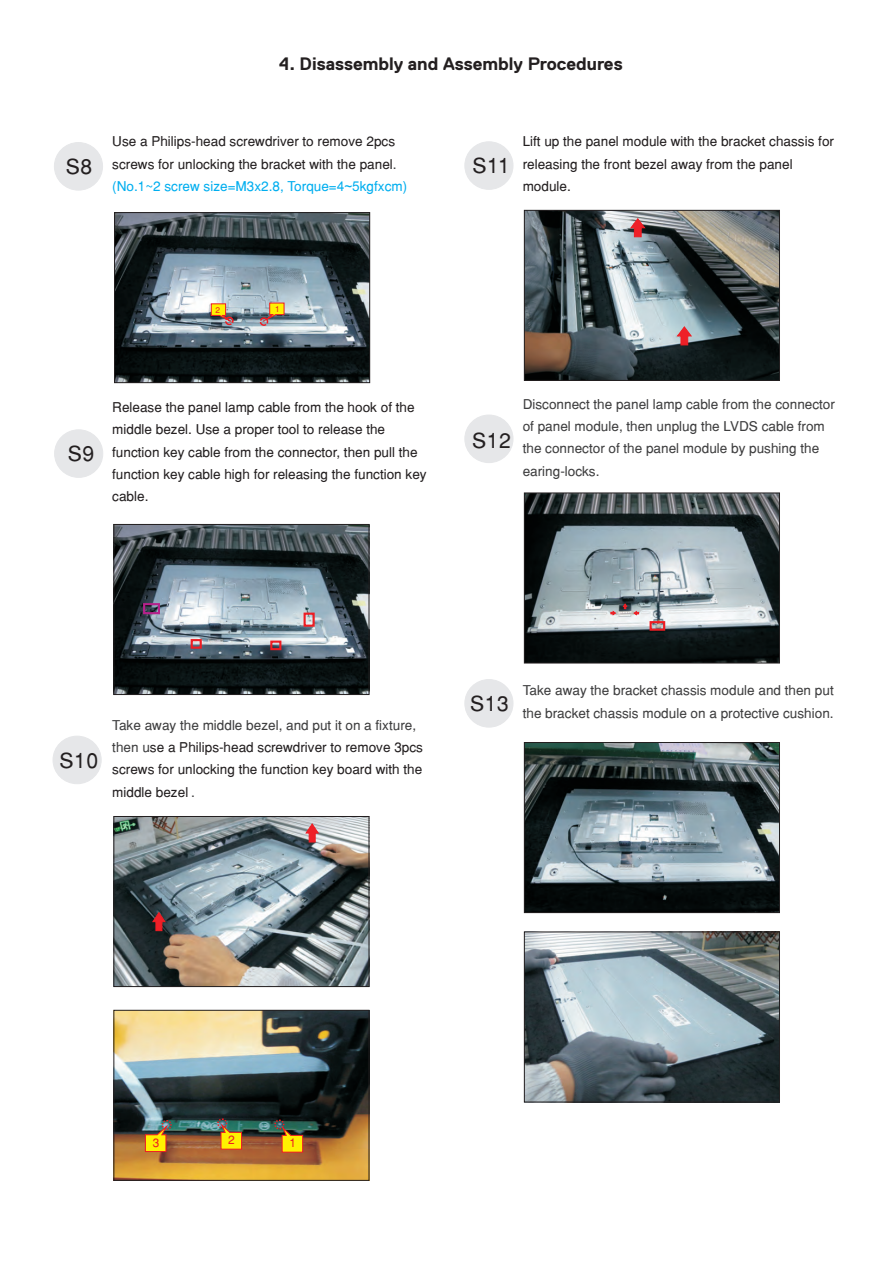
<style>
.page{position:relative;width:893px;height:1263px;background:#fff}
.page>*{position:absolute;margin:0;border:0;box-sizing:border-box;transform-origin:0 0}
.t1{font:21px "Helvetica";letter-spacing:.03em;color:#231f20}
.t2{font:700 18px "Dell Replica";color:#231f20}
.t3{font:13.5px/22.4px "Helvetica";color:#231f20}
.t4{font:13.5px/22.4px "Helvetica";color:#3e3e3f}
.t5{font:12px "Helvetica";color:#ee1d23}
.t6{font:8.25px "Helvetica";color:#ee1d23}
.s1{color:#3e3e3f}
.s2{color:#00aeef}
.s3{font-family:"Arial";color:#00aeef}
</style>
<div class="page">
<div style="left:54px;top:430px;width:49px;height:48px;background:#e6e7e9;border:1px solid #e6e7e9;border-radius:50%"></div>
<div style="left:465px;top:142px;width:48px;height:48px;background:#e6e7e9;border:1px solid #e6e7e9;border-radius:50%"></div>
<div style="left:465px;top:415px;width:48px;height:48px;background:#e6e7e9;border:1px solid #e6e7e9;border-radius:50%"></div>
<div style="left:54px;top:142px;width:49px;height:48px;background:#e6e7e9;border:1px solid #e6e7e9;border-radius:50%"></div>
<div style="left:465px;top:679px;width:48px;height:48px;background:#e6e7e9;border:1px solid #e6e7e9;border-radius:50%"></div>
<div style="left:53px;top:736px;width:48px;height:48px;background:#e6e7e9;border:1px solid #e6e7e9;border-radius:50%"></div>
<img style="left:116px;top:1012px;width:251px;height:166px">
<div style="left:114px;top:1010px;width:255px;height:170px;border:1px solid #231f20"></div>
<div style="left:162px;top:1120px;width:10px;height:10px;border:1px dashed #ee1d23;border-radius:50%"></div>
<div style="left:217px;top:1118px;width:10px;height:10px;border:1px dashed #ee1d23;border-radius:50%"></div>
<div style="left:274px;top:1119px;width:10px;height:11px;border:1px dashed #ee1d23;border-radius:50%"></div>
<svg style="left:145px;top:1123px;width:24px;height:29px"></svg>
<svg style="left:281px;top:1125px;width:22px;height:28px"></svg>
<svg style="left:220px;top:1122px;width:22px;height:28px"></svg>
<img style="left:526px;top:212px;width:252px;height:167px">
<div style="left:524px;top:210px;width:256px;height:171px;border:1px solid #231f20"></div>
<svg style="left:676px;top:326px;width:17px;height:20px"></svg>
<svg style="left:629px;top:218px;width:17px;height:20px"></svg>
<img style="left:116px;top:214px;width:252px;height:167px">
<div style="left:114px;top:212px;width:256px;height:171px;border:1px solid #231f20"></div>
<div style="left:260px;top:317px;width:8px;height:9px;border:1px dashed #ee1d23;border-radius:50%"></div>
<svg style="left:210px;top:303px;width:26px;height:22px"></svg>
<svg style="left:259px;top:302px;width:26px;height:22px"></svg>
<div style="left:225px;top:317px;width:9px;height:8px;border:1px dashed #ee1d23;border-radius:50%"></div>
<img style="left:116px;top:526px;width:251px;height:167px">
<div style="left:114px;top:524px;width:255px;height:171px;border:1px solid #231f20"></div>
<div style="left:304px;top:613px;width:11px;height:14px;border:2px solid #ee1d23"></div>
<div style="left:270px;top:641px;width:11px;height:9px;border:2px solid #ee1d23"></div>
<div style="left:191px;top:639px;width:11px;height:10px;border:2px solid #ee1d23"></div>
<div style="left:143px;top:603px;width:17px;height:11px;border:2px solid #b6218b"></div>
<img style="left:116px;top:818px;width:251px;height:167px">
<div style="left:114px;top:816px;width:255px;height:171px;border:1px solid #231f20"></div>
<svg style="left:152px;top:911px;width:14px;height:20px"></svg>
<svg style="left:305px;top:823px;width:15px;height:20px"></svg>
<img style="left:526px;top:934px;width:252px;height:166px">
<div style="left:524px;top:932px;width:256px;height:170px;border:1px solid #231f20"></div>
<img style="left:526px;top:744px;width:252px;height:167px">
<div style="left:524px;top:742px;width:256px;height:171px;border:1px solid #231f20"></div>
<img style="left:526px;top:495px;width:252px;height:166px">
<div style="left:524px;top:493px;width:256px;height:170px;border:1px solid #231f20"></div>
<div style="left:650px;top:621px;width:15px;height:10px;border:2px solid #ee1d23"></div>
<svg style="left:610px;top:603px;width:29px;height:13px"></svg>
<h2 class="t2" style="left:279px;top:56px;width:345px">4. Disassembly and Assembly Procedures</h2>
<h1 class="t1" style="left:66px;top:158px;width:28px">S8</h1>
<p class="t3" style="left:112px;top:132px;width:296px">Use a Philips-head screwdriver to remove 2pcs screws for unlocking the bracket with the panel<span class="s1">. </span><span class="s2">(No.1~2 screw size=M3x2.8, Torque=4</span><span class="s3">~5</span><span class="s2">kgfxcm)</span></p>
<h1 class="t1" style="left:473px;top:157px;width:39px">S11</h1>
<p class="t3" style="left:523px;top:132px;width:313px">Lift up the panel module with the bracket chassis for releasing the front bezel away from the panel module.</p>
<p class="t6" style="left:216px;top:307px;width:6px">2</p>
<p class="t6" style="left:275px;top:305px;width:6px">1</p>
<h1 class="t1" style="left:68px;top:445px;width:28px">S9</h1>
<p class="t3" style="left:112px;top:397px;width:316px">Release the panel lamp cable from the hook of the middle bezel. Use a proper tool to release the function key cable from the connector, then pull the function key cable high for releasing the function key cable.</p>
<h1 class="t1" style="left:472px;top:432px;width:40px">S12</h1>
<p class="t4" style="left:523px;top:394px;width:314px">Disconnect the panel lamp cable from the connector of panel module, then unplug the LVDS cable from the connector of the panel module by pushing the earing-locks.</p>
<h1 class="t1" style="left:59px;top:752px;width:40px">S10</h1>
<p class="t4" style="left:112px;top:715px;width:305px">Take away the middle bezel, and put it on a fixture,</p>
<p class="t3" style="left:112px;top:737px;width:312px"><span class="s1">then u</span>se a Philips-head screwdriver to remove 3pcs screws for unlocking the function key board with the</p>
<p class="t3" style="left:112px;top:782px;width:84px">middle bezel <span class="s1">.</span></p>
<h1 class="t1" style="left:470px;top:695px;width:40px">S13</h1>
<p class="t4" style="left:523px;top:681px;width:312px">Take away the bracket chassis module and then put the bracket chassis module on a protective cushion.</p>
<p class="t5" style="left:153px;top:1138px;width:8px">3</p>
<p class="t5" style="left:228px;top:1135px;width:8px">2</p>
<p class="t5" style="left:289px;top:1138px;width:8px">1</p>
</div>
